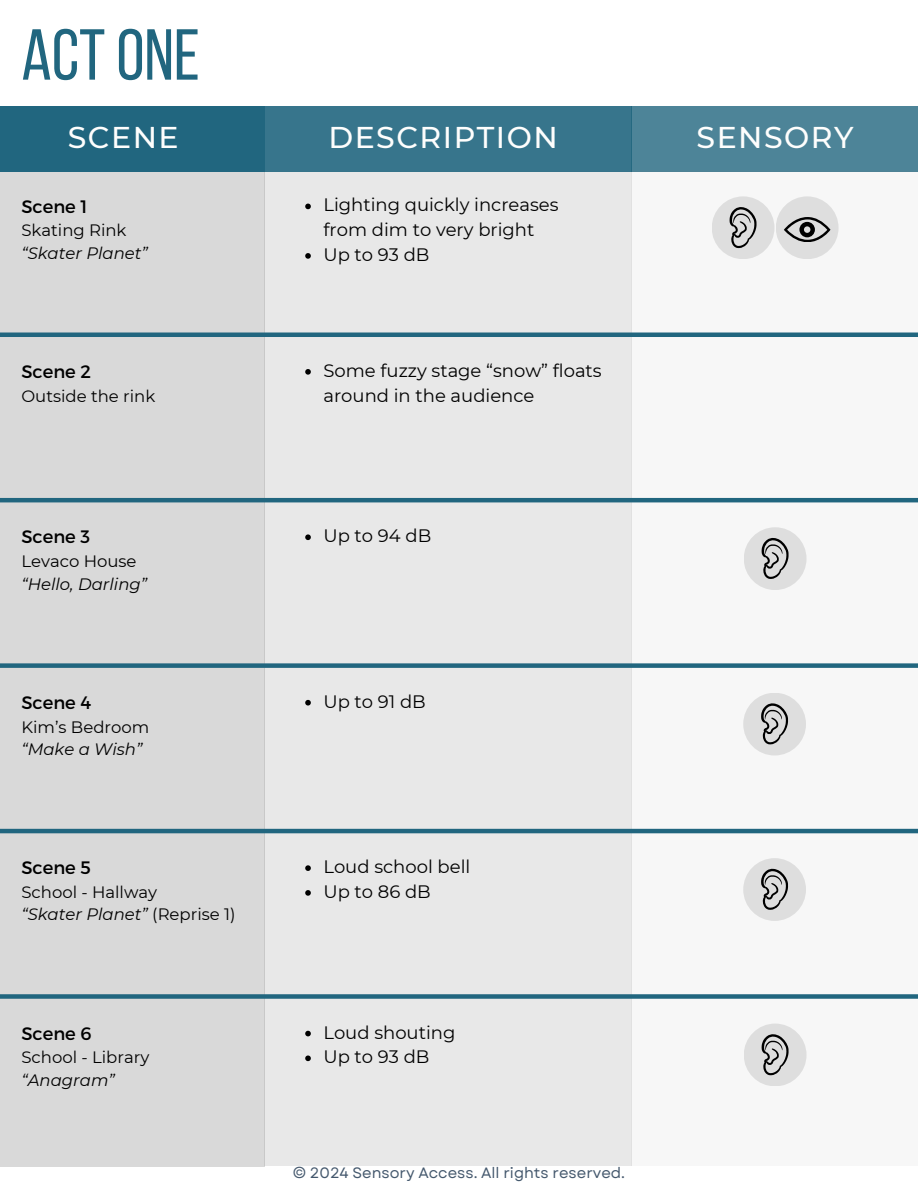
<style>
.page{position:relative;width:918px;height:1188px;background:#fff}
.page>*{position:absolute;margin:0;border:0;box-sizing:border-box;transform-origin:0 0}
.t1{font:72px "Bebas Neue";color:#21667f}
.t2{font:500 30px "Montserrat";letter-spacing:.05em;color:#fefefd}
.t3{font:18px/24.8px "Montserrat";color:#000}
.t4{font:16.5px/22.5px "Montserrat";color:#000}
.t5{font:italic 16.5px "Montserrat";color:#000}
.t6{font:15px "Garet";color:#44586d}
.s1{font-style:italic}
</style>
<div class="page">
<div style="left:264px;top:168px;width:367px;height:998px;background:#e8e8e8"></div>
<div style="left:631px;top:106px;width:287px;height:66px;background:#4d8498"></div>
<div style="left:264px;top:106px;width:367px;height:66px;background:#37758c"></div>
<div style="left:0;top:168px;width:264px;height:998px;background:#d9d9d9"></div>
<div style="left:631px;top:172px;width:287px;height:994px;background:#f7f7f7"></div>
<hr style="left:0;top:333px;width:918px;height:4px;background:#21667f">
<div style="left:0;top:663px;width:918px;height:5px;background:#21667f"></div>
<hr style="left:0;top:498px;width:918px;height:4px;background:#21667f">
<hr style="left:0;top:829px;width:918px;height:4px;background:#21667f">
<div style="left:776px;top:196px;width:63px;height:63px;background:#dedede;border-radius:50%"></div>
<svg style="left:784px;top:217px;width:46px;height:25px"></svg>
<div style="left:712px;top:196px;width:63px;height:63px;background:#dedede;border-radius:50%"></div>
<svg style="left:730px;top:207px;width:27px;height:41px"></svg>
<svg style="left:305px;top:204px;width:6px;height:5px"></svg>
<svg style="left:305px;top:253px;width:6px;height:6px"></svg>
<div style="left:0;top:106px;width:264px;height:66px;background:#21667f"></div>
<div style="left:744px;top:527px;width:63px;height:63px;background:#dedede;border-radius:50%"></div>
<svg style="left:762px;top:538px;width:27px;height:41px"></svg>
<svg style="left:305px;top:534px;width:6px;height:6px"></svg>
<svg style="left:305px;top:369px;width:6px;height:6px"></svg>
<svg style="left:305px;top:700px;width:6px;height:6px"></svg>
<div style="left:743px;top:693px;width:63px;height:63px;background:#dedede;border-radius:50%"></div>
<svg style="left:761px;top:703px;width:27px;height:41px"></svg>
<svg style="left:305px;top:865px;width:6px;height:6px"></svg>
<svg style="left:305px;top:890px;width:6px;height:6px"></svg>
<div style="left:743px;top:858px;width:63px;height:63px;background:#dedede;border-radius:50%"></div>
<svg style="left:761px;top:869px;width:27px;height:41px"></svg>
<div style="left:0;top:994px;width:918px;height:5px;background:#21667f"></div>
<svg style="left:305px;top:1031px;width:6px;height:5px"></svg>
<svg style="left:305px;top:1056px;width:6px;height:5px"></svg>
<div style="left:744px;top:1024px;width:63px;height:62px;background:#dedede;border-radius:50%"></div>
<svg style="left:762px;top:1034px;width:27px;height:41px"></svg>
<h1 class="t1" style="left:21px;top:16px;width:180px">ACT ONE</h1>
<h2 class="t2" style="left:68px;top:116px;width:112px">SCENE</h2>
<h2 class="t2" style="left:697px;top:116px;width:159px">SENSORY</h2>
<h2 class="t2" style="left:328px;top:116px;width:231px">DESCRIPTION</h2>
<p class="t3" style="left:21px;top:194px;width:68px">Scene 1</p>
<p class="t4" style="left:21px;top:219px;width:107px">Skating Rink</p>
<p class="t5" style="left:21px;top:242px;width:128px">“Skater Planet”</p>
<p class="t3" style="left:21px;top:359px;width:71px">Scene 2</p>
<p class="t4" style="left:21px;top:384px;width:135px">Outside the rink</p>
<p class="t3" style="left:21px;top:525px;width:70px">Scene 3</p>
<p class="t4" style="left:21px;top:549px;width:117px">Levaco House</p>
<p class="t5" style="left:21px;top:572px;width:127px">“Hello, Darling”</p>
<p class="t3" style="left:21px;top:690px;width:71px">Scene 4</p>
<p class="t4" style="left:21px;top:715px;width:129px">Kim’s Bedroom</p>
<p class="t5" style="left:21px;top:738px;width:123px">“Make a Wish”</p>
<p class="t3" style="left:21px;top:855px;width:71px">Scene 5</p>
<p class="t4" style="left:21px;top:880px;width:216px">School - Hallway<br><span class="s1">“Skater Planet”</span> (Reprise 1)</p>
<p class="t3" style="left:21px;top:1021px;width:72px">Scene 6</p>
<p class="t4" style="left:21px;top:1046px;width:129px">School - Library</p>
<p class="t5" style="left:21px;top:1069px;width:95px">“Anagram”</p>
<p class="t3" style="left:323px;top:192px;width:237px">Lighting quickly increases from dim to very bright<br>Up to 93 dB</p>
<p class="t3" style="left:323px;top:357px;width:280px">Some fuzzy stage “snow” floats around in the audience</p>
<p class="t3" style="left:323px;top:523px;width:109px">Up to 94 dB</p>
<p class="t3" style="left:323px;top:688px;width:104px">Up to 91 dB</p>
<p class="t3" style="left:323px;top:854px;width:148px">Loud school bell<br>Up to 86 dB</p>
<p class="t3" style="left:323px;top:1019px;width:133px">Loud shouting<br>Up to 93 dB</p>
<p class="t6" style="left:293px;top:1164px;width:334px">© 2024 Sensory Access. All rights reserved.</p>
</div>
